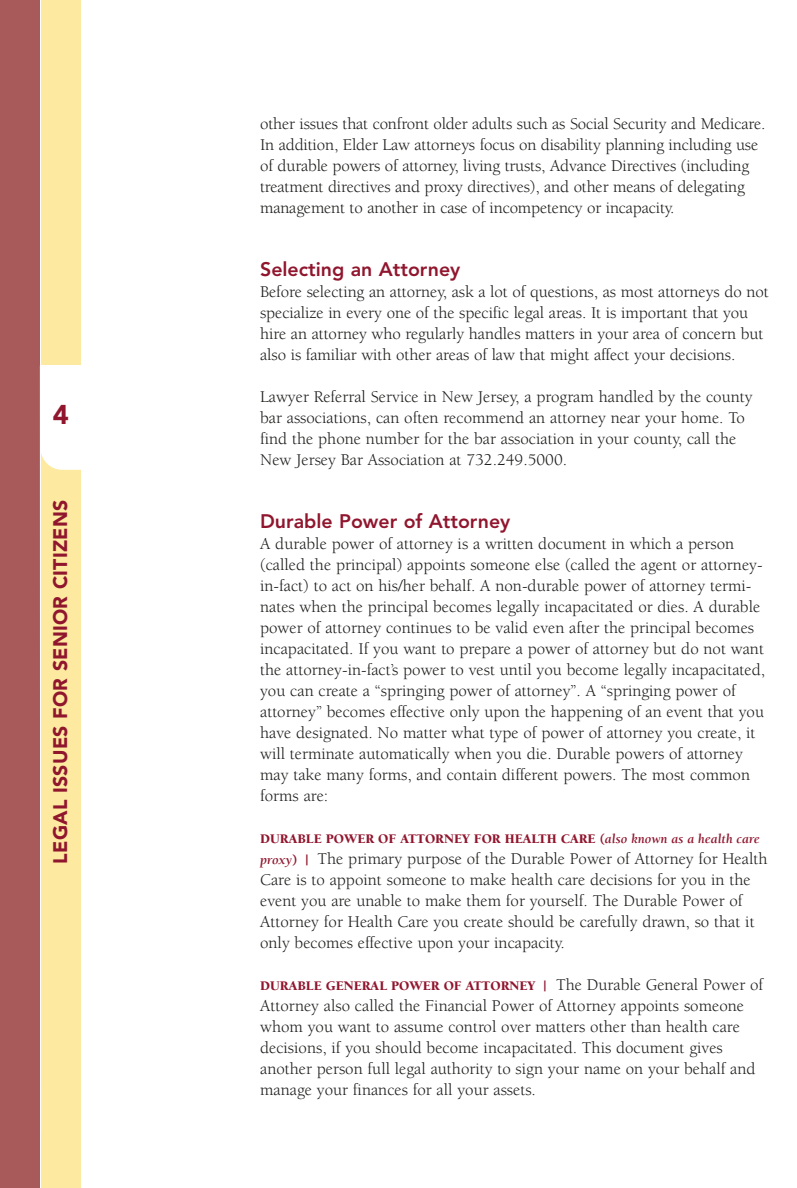
<style>
.page{position:relative;width:797px;height:1188px;background:#fff}
.page>*{position:absolute;margin:0;border:0;box-sizing:border-box;transform-origin:0 0}
.t1{font:900 27px "Avenir";color:#90162e}
.t2{font:800 19.5px "Avenir";color:#90162e}
.t3{font:900 19.5px "Avenir";letter-spacing:.01em;color:#90162e}
.t4{font:16.8px/21px "Berkeley";color:#1c1c1a}
.t5{font:900 13.5px "Berkeley";color:#90162e}
.s1{font-weight:700;font-style:italic}
.s2{font-weight:700;font-style:italic;font-size:13.5px;color:#90162e}
.s3{font-weight:900;font-size:13.5px;color:#90162e}
.s4{font-weight:400;font-size:16.8px;color:#1c1c1a}
</style>
<div class="page">
<div style="left:0;top:0;width:81px;height:1188px;background:#a8595a"></div>
<div style="left:40px;top:0;width:41px;height:1188px;background:#fde9a0"></div>
<div style="left:41px;top:366px;width:40px;height:23px;background:#fff"></div>
<div style="left:41px;top:366px;width:67px;height:104px;background:#fff;border-radius:22px"></div>
<hr style="left:40px;top:0;width:1px;height:1188px;background:#fff">
<h1 class="t1" style="left:53px;top:404px;width:17px">4</h1>
<p class="t3" style="left:52px;top:864px;width:365px;rotate:-90deg">LEGAL ISSUES FOR SENIOR CITIZENS</p>
<p class="t4" style="left:260px;top:115px;width:506px">other issues that confront older adults such as Social Security and Medicare.<br>In addition, Elder Law attorneys focus on disability planning including use of durable powers of attorney, living trusts, Advance Directives (including treatment directives and proxy directives), and other means of delegating management to another in case of incompetency or incapacity.</p>
<p class="t2" style="left:260px;top:261px;width:202px">Selecting an Attorney</p>
<p class="t4" style="left:260px;top:283px;width:510px">Before selecting an attorney, ask a lot of questions, as most attorneys do not specialize in every one of the specific legal areas. It is important that you hire an attorney who regularly handles matters in your area of concern but also is familiar with other areas of law that might affect your decisions.</p>
<p class="t4" style="left:260px;top:388px;width:494px">Lawyer Referral Service in New Jersey, a program handled by the county bar associations, can often recommend an attorney near your home. To find the phone number for the bar association in your county, call the New Jersey Bar Association at 732.249.5000.</p>
<p class="t2" style="left:260px;top:513px;width:252px">Durable Power of Attorney</p>
<p class="t4" style="left:260px;top:535px;width:506px">A durable power of attorney is a written document in which a person (called the principal) appoints someone else (called the agent or attorney&shy;in-fact) to act on his/her behalf. A non-durable power of attorney termi&shy;nates when the principal becomes legally incapacitated or dies. A durable power of attorney continues to be valid even after the principal becomes incapacitated. If you want to prepare a power of attorney but do not want the attorney-in-fact’s power to vest until you become legally incapacitated, you can create a “springing power of attorney”. A “springing power of attorney” becomes effective only upon the happening of an event that you have designated. No matter what type of power of attorney you create, it will terminate automatically when you die. Durable powers of attorney may take many forms, and contain different powers. The most common forms are:</p>
<p class="t5" style="left:260px;top:833px;width:501px">DURABLE POWER OF ATTORNEY FOR HEALTH CARE (<span class="s1">also known as a health care</span></p>
<p class="t4" style="left:260px;top:850px;width:508px"><span class="s2">proxy</span><span class="s3">) |</span> The primary purpose of the Durable Power of Attorney for Health Care is to appoint someone to make health care decisions for you in the event you are unable to make them for yourself. The Durable Power of Attorney for Health Care you create should be carefully drawn, so that it only becomes effective upon your incapacity.</p>
<p class="t5" style="left:260px;top:980px;width:504px">DURABLE GENERAL POWER OF ATTORNEY | <span class="s4">The Durable General Power of</span></p>
<p class="t4" style="left:260px;top:997px;width:496px">Attorney also called the Financial Power of Attorney appoints someone whom you want to assume control over matters other than health care decisions, if you should become incapacitated. This document gives another person full legal authority to sign your name on your behalf and manage your finances for all your assets.</p>
</div>
